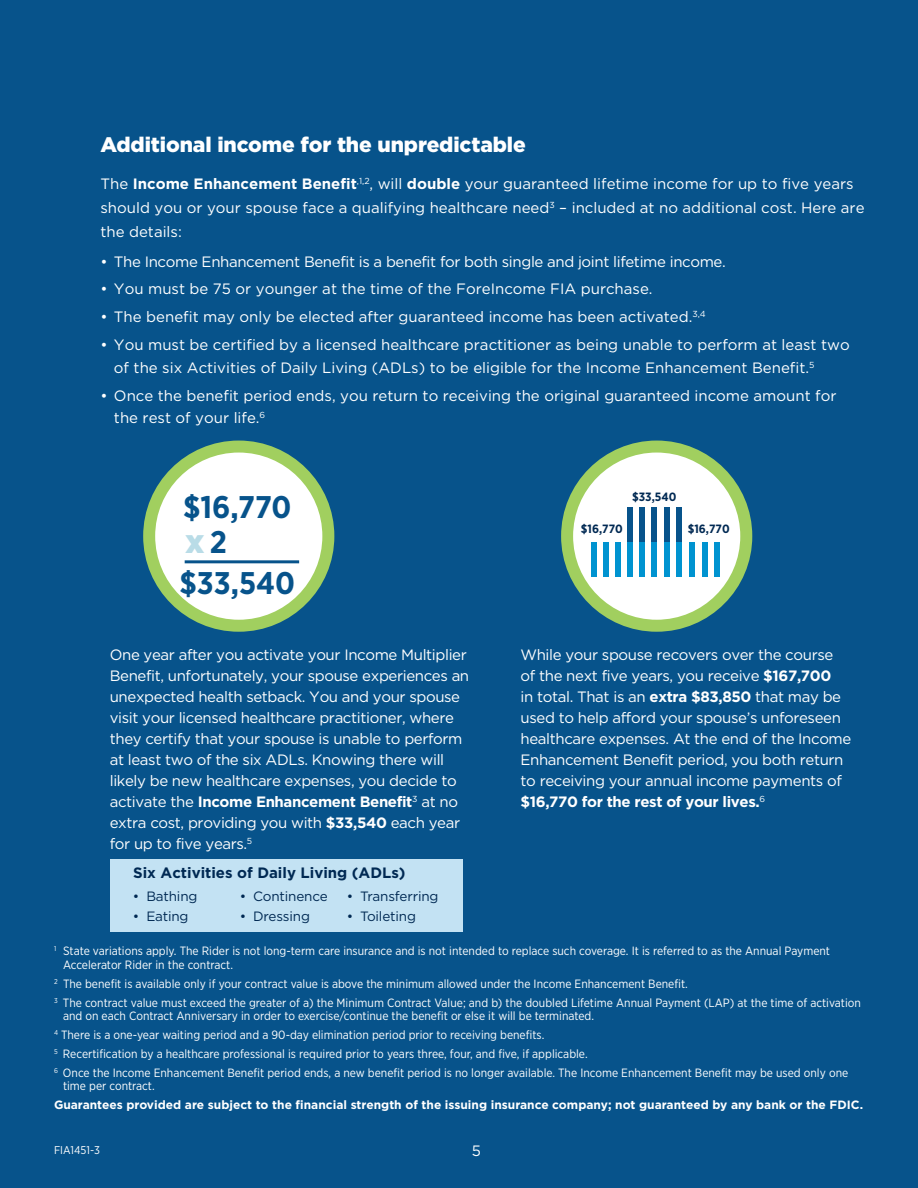
<style>
.page{position:relative;width:918px;height:1188px;background:#07538b}
.page>*{position:absolute;margin:0;border:0;box-sizing:border-box;transform-origin:0 0}
.t1{font:900 33px "Gotham";color:#b9dce7}
.t2{font:700 31.35px "Gotham Narrow";color:#07538b}
.t3{font:900 21px "Gotham";letter-spacing:-.005em;color:#fff}
.t4{font:15px/21px "Gotham";letter-spacing:-.025em;color:#fff}
.t5{font:15px/24px "Gotham";color:#fff}
.t6{font:700 15px "Gotham";color:#002953}
.t7{font:13.5px "Gotham";letter-spacing:-.01em;color:#002953}
.t8{font:12px/13.5px "Gotham Narrow";color:#fff}
.t9{font:700 12px "Gotham";color:#fff}
.t10{font:700 12px "Gotham Narrow";color:#002953}
.t11{font:11.25px "Gotham Narrow";color:#fff}
.s1{font-weight:700}
.s2{font-family:"Gotham Narrow";font-weight:700;font-size:31.35px;color:#07538b}
</style>
<div class="page">
<div style="left:149px;top:447px;width:179px;height:179px;background:#fff;border-radius:50%"></div>
<div style="left:143px;top:441px;width:191px;height:191px;border:12px solid #a1cf5f;border-radius:50%"></div>
<div style="left:567px;top:447px;width:179px;height:179px;background:#fff;border-radius:50%"></div>
<div style="left:561px;top:441px;width:191px;height:191px;border:12px solid #a1cf5f;border-radius:50%"></div>
<div style="left:110px;top:859px;width:352px;height:73px;background:#c3e2f3"></div>
<hr style="left:185px;top:560px;width:114px;height:3px;background:#07538b">
<div style="left:591px;top:542px;width:6px;height:35px;background:#0093d0"></div>
<div style="left:603px;top:542px;width:6px;height:35px;background:#0093d0"></div>
<div style="left:615px;top:542px;width:6px;height:35px;background:#0093d0"></div>
<div style="left:627px;top:542px;width:5px;height:35px;background:#0093d0"></div>
<div style="left:639px;top:542px;width:5px;height:35px;background:#0093d0"></div>
<div style="left:651px;top:542px;width:6px;height:35px;background:#0093d0"></div>
<div style="left:664px;top:542px;width:5px;height:35px;background:#0093d0"></div>
<div style="left:677px;top:542px;width:5px;height:35px;background:#0093d0"></div>
<div style="left:689px;top:542px;width:6px;height:35px;background:#0093d0"></div>
<div style="left:702px;top:542px;width:5px;height:35px;background:#0093d0"></div>
<div style="left:714px;top:542px;width:6px;height:35px;background:#0093d0"></div>
<div style="left:627px;top:508px;width:5px;height:34px;background:#07538b"></div>
<div style="left:639px;top:508px;width:5px;height:34px;background:#07538b"></div>
<div style="left:651px;top:508px;width:6px;height:34px;background:#07538b"></div>
<div style="left:664px;top:508px;width:5px;height:34px;background:#07538b"></div>
<div style="left:677px;top:508px;width:5px;height:34px;background:#07538b"></div>
<p class="t3" style="left:100px;top:130px;width:427px">Additional income for the unpredictable</p>
<p class="t5" style="left:100px;top:172px;width:766px">The <span class="s1">Income Enhancement Benefit</span><sup>,1,2</sup>, will <span class="s1">double</span> your guaranteed lifetime income for up to five years should you or your spouse face a qualifying healthcare need<sup>3</sup> – included at no additional cost. Here are the details:</p>
<p class="t4" style="left:100px;top:250px;width:627px">• The Income Enhancement Benefit is a benefit for both single and joint lifetime income.</p>
<p class="t5" style="left:100px;top:277px;width:554px">• You must be 75 or younger at the time of the ForeIncome FIA purchase.</p>
<p class="t5" style="left:100px;top:305px;width:607px">• The benefit may only be elected after guaranteed income has been activated.<sup>3,4</sup></p>
<p class="t5" style="left:114px;top:333px;width:737px;line-height:22.5px;text-indent:-14px">• You must be certified by a licensed healthcare practitioner as being unable to perform at least two of the six Activities of Daily Living (ADLs) to be eligible for the Income Enhancement Benefit.<sup>5</sup></p>
<p class="t5" style="left:114px;top:384px;width:724px;line-height:22.5px;text-indent:-14px">• Once the benefit period ends, you return to receiving the original guaranteed income amount for the rest of your life.<sup>6</sup></p>
<p class="t2" style="left:183px;top:486px;width:110px">$16,770</p>
<p class="t1" style="left:185px;top:519px;width:43px">x<span class="s2">2</span></p>
<p class="t2" style="left:179px;top:563px;width:117px">$33,540</p>
<p class="t10" style="left:632px;top:489px;width:46px">$33,540</p>
<p class="t10" style="left:581px;top:521px;width:43px">$16,770</p>
<p class="t10" style="left:688px;top:521px;width:43px">$16,770</p>
<p class="t4" style="left:110px;top:644px;width:361px">One year after you activate your Income Multiplier Benefit, unfortunately, your spouse experiences an unexpected health setback. You and your spouse visit your licensed healthcare practitioner, where they certify that your spouse is unable to perform at least two of the six ADLs. Knowing there will likely be new healthcare expenses, you decide to activate the <span class="s1">Income Enhancement Benefit</span><sup>3</sup> at no extra cost, providing you with <span class="s1">$33,540</span> each year for up to five years.<sup>5</sup></p>
<p class="t4" style="left:521px;top:644px;width:332px">While your spouse recovers over the course of the next five years, you receive <span class="s1">$167,700<br></span>in total. That is an <span class="s1">extra $83,850</span> that may be used to help afford your spouse’s unforeseen healthcare expenses. At the end of the Income Enhancement Benefit period, you both return to receiving your annual income payments of <span class="s1">$16,770 for the rest of your lives.</span><sup>6</sup></p>
<p class="t6" style="left:133px;top:862px;width:274px">Six Activities of Daily Living (ADLs)</p>
<p class="t7" style="left:133px;top:888px;width:66px">• Bathing</p>
<p class="t7" style="left:133px;top:908px;width:57px">• Eating</p>
<p class="t7" style="left:347px;top:888px;width:93px">• Transferring</p>
<p class="t7" style="left:347px;top:908px;width:71px">• Toileting</p>
<p class="t7" style="left:240px;top:888px;width:90px">• Continence</p>
<p class="t7" style="left:240px;top:908px;width:72px">• Dressing</p>
<p class="t8" style="left:63px;top:944px;width:769px;text-indent:-9px"><sup>1</sup> State variations apply. The Rider is not long-term care insurance and is not intended to replace such coverage. It is referred to as the Annual Payment<br>Accelerator Rider in the contract.</p>
<p class="t8" style="left:54px;top:977px;width:635px"><sup>2</sup> The benefit is available only if your contract value is above the minimum allowed under the Income Enhancement Benefit.</p>
<p class="t8" style="left:63px;top:995px;width:799px;text-indent:-9px"><sup>3</sup> The contract value must exceed the greater of a) the Minimum Contract Value; and b) the doubled Lifetime Annual Payment (LAP) at the time of activation and on each Contract Anniversary in order to exercise/continue the benefit or else it will be terminated.</p>
<p class="t8" style="left:54px;top:1028px;width:492px"><sup>4</sup> There is a one-year waiting period and a 90-day elimination period prior to receiving benefits.</p>
<p class="t8" style="left:54px;top:1047px;width:535px"><sup>5</sup> Recertification by a healthcare professional is required prior to years three, four, and five, if applicable.</p>
<p class="t8" style="left:63px;top:1066px;width:787px;text-indent:-9px"><sup>6</sup> Once the Income Enhancement Benefit period ends, a new benefit period is no longer available. The Income Enhancement Benefit may be used only one time per contract.</p>
<p class="t9" style="left:54px;top:1097px;width:811px">Guarantees provided are subject to the financial strength of the issuing insurance company; not guaranteed by any bank or the FDIC.</p>
<p class="t11" style="left:54px;top:1143px;width:47px">FIA1451-3</p>
<p class="t4" style="left:472px;top:1140px;width:11px">5</p>
</div>
